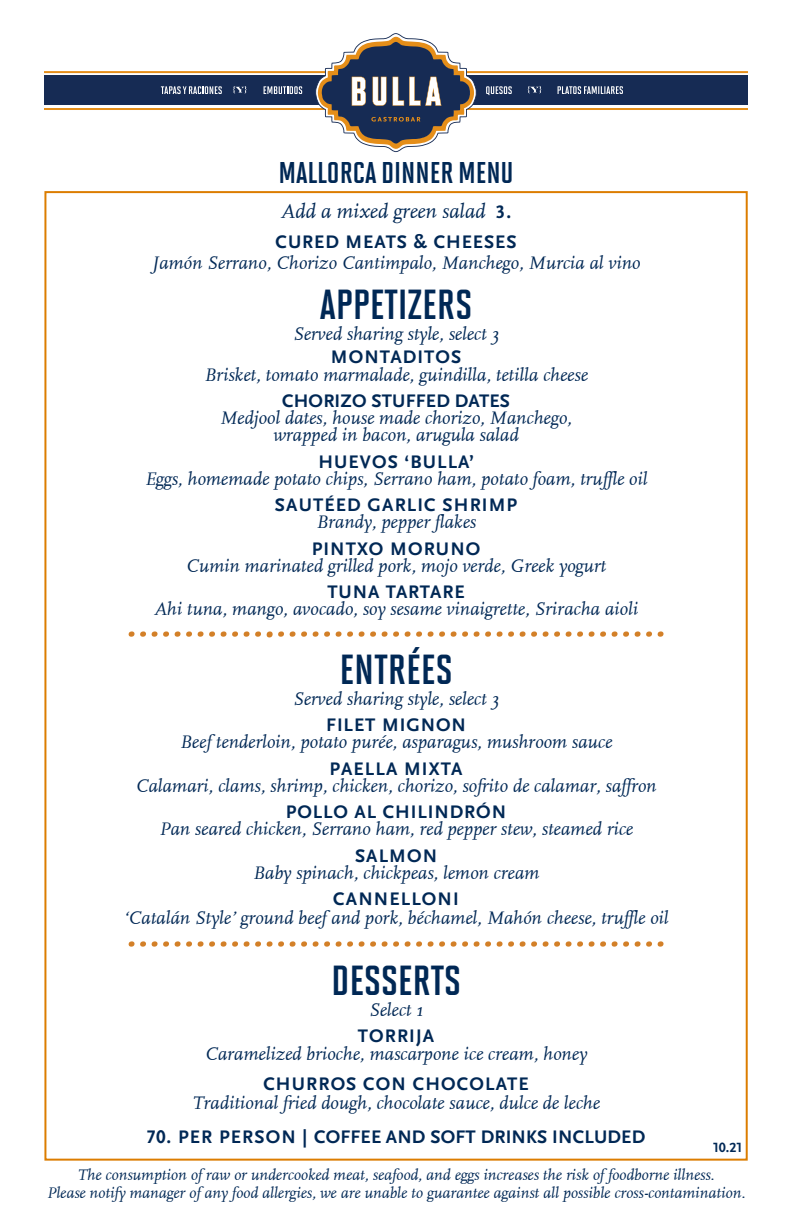
<style>
.page{position:relative;width:792px;height:1224px;background:#fff}
.page>*{position:absolute;margin:0;border:0;box-sizing:border-box;transform-origin:0 0}
.t1{font:42px "Solano Gothic MVB Bd Cap";color:#002855}
.t2{font:30px "Solano Gothic MVB Bd Cap";color:#002855}
.t3{font:italic 21px "FF Scala";color:#002855}
.t4{font:italic 19px/17.2px "FF Scala";color:#002855;text-align:center}
.t5{font:700 19px "Scala Sans OT";letter-spacing:.05em;color:#002855}
.t6{font:700 19px "Scala Sans OT";letter-spacing:.01em;color:#002855}
.t7{font:italic 16px/18px "FF Scala";color:#002855;text-align:center}
.t8{font:700 14px "Scala Sans OT";color:#002855}
.s1{font-family:"Scala Sans OT";font-weight:700;font-style:normal;font-size:19px}
</style>
<div class="page">
<div style="left:44px;top:76px;width:704px;height:29px;background:#162b54"></div>
<svg style="left:486px;top:86px;width:26px;height:9px"></svg>
<svg style="left:528px;top:86px;width:13px;height:7px"></svg>
<svg style="left:558px;top:86px;width:65px;height:8px"></svg>
<svg style="left:161px;top:86px;width:61px;height:8px"></svg>
<svg style="left:233px;top:86px;width:14px;height:7px"></svg>
<svg style="left:264px;top:86px;width:38px;height:8px"></svg>
<hr style="left:44px;top:71px;width:704px;height:2px;background:#e58e19">
<hr style="left:44px;top:108px;width:704px;height:2px;background:#e58e19">
<svg style="left:314px;top:33px;width:163px;height:119px"></svg>
<svg style="left:129px;top:631px;width:17px;height:6px"></svg>
<svg style="left:152px;top:631px;width:17px;height:6px"></svg>
<svg style="left:175px;top:631px;width:17px;height:6px"></svg>
<svg style="left:198px;top:631px;width:17px;height:6px"></svg>
<svg style="left:221px;top:631px;width:17px;height:6px"></svg>
<svg style="left:244px;top:631px;width:17px;height:6px"></svg>
<svg style="left:267px;top:631px;width:17px;height:6px"></svg>
<svg style="left:290px;top:631px;width:17px;height:6px"></svg>
<svg style="left:313px;top:631px;width:17px;height:6px"></svg>
<svg style="left:336px;top:631px;width:17px;height:6px"></svg>
<svg style="left:359px;top:631px;width:17px;height:6px"></svg>
<svg style="left:382px;top:631px;width:17px;height:6px"></svg>
<svg style="left:405px;top:631px;width:17px;height:6px"></svg>
<svg style="left:428px;top:631px;width:17px;height:6px"></svg>
<svg style="left:451px;top:631px;width:17px;height:6px"></svg>
<svg style="left:474px;top:631px;width:17px;height:6px"></svg>
<svg style="left:497px;top:631px;width:17px;height:6px"></svg>
<svg style="left:520px;top:631px;width:17px;height:6px"></svg>
<svg style="left:543px;top:631px;width:17px;height:6px"></svg>
<svg style="left:566px;top:631px;width:17px;height:6px"></svg>
<svg style="left:589px;top:631px;width:17px;height:6px"></svg>
<svg style="left:612px;top:631px;width:17px;height:6px"></svg>
<svg style="left:635px;top:631px;width:17px;height:6px"></svg>
<svg style="left:658px;top:631px;width:6px;height:6px"></svg>
<svg style="left:129px;top:941px;width:17px;height:6px"></svg>
<svg style="left:152px;top:941px;width:17px;height:6px"></svg>
<svg style="left:175px;top:941px;width:17px;height:6px"></svg>
<svg style="left:198px;top:941px;width:17px;height:6px"></svg>
<svg style="left:221px;top:941px;width:17px;height:6px"></svg>
<svg style="left:244px;top:941px;width:17px;height:6px"></svg>
<svg style="left:267px;top:941px;width:17px;height:6px"></svg>
<svg style="left:290px;top:941px;width:17px;height:6px"></svg>
<svg style="left:313px;top:941px;width:17px;height:6px"></svg>
<svg style="left:336px;top:941px;width:17px;height:6px"></svg>
<svg style="left:359px;top:941px;width:17px;height:6px"></svg>
<svg style="left:382px;top:941px;width:17px;height:6px"></svg>
<svg style="left:405px;top:941px;width:17px;height:6px"></svg>
<svg style="left:428px;top:941px;width:17px;height:6px"></svg>
<svg style="left:451px;top:941px;width:17px;height:6px"></svg>
<svg style="left:474px;top:941px;width:17px;height:6px"></svg>
<svg style="left:497px;top:941px;width:17px;height:6px"></svg>
<svg style="left:520px;top:941px;width:17px;height:6px"></svg>
<svg style="left:543px;top:941px;width:17px;height:6px"></svg>
<svg style="left:566px;top:941px;width:17px;height:6px"></svg>
<svg style="left:589px;top:941px;width:17px;height:6px"></svg>
<svg style="left:612px;top:941px;width:17px;height:6px"></svg>
<svg style="left:635px;top:941px;width:17px;height:6px"></svg>
<svg style="left:658px;top:941px;width:6px;height:6px"></svg>
<p class="t2" style="left:278px;top:156px;width:237px">MALLORCA DINNER MENU</p>
<p class="t3" style="left:281px;top:200px;width:232px">Add a mixed green salad <span class="s1">3.</span></p>
<p class="t5" style="left:276px;top:231px;width:243px">CURED MEATS &amp; CHEESES</p>
<p class="t4" style="left:152px;top:255px;width:490px">Jamón Serrano, Chorizo Cantimpalo, Manchego, Murcia al vino</p>
<p class="t1" style="left:320px;top:281px;width:154px">APPETIZERS</p>
<p class="t4" style="left:293px;top:326px;width:208px">Served sharing style, select 3</p>
<p class="t5" style="left:331px;top:346px;width:132px">MONTADITOS</p>
<p class="t4" style="left:204px;top:366px;width:385px">Brisket, tomato marmalade, guindilla, tetilla cheese</p>
<p class="t6" style="left:282px;top:390px;width:229px">CHORIZO STUFFED DATES</p>
<p class="t4" style="left:220px;top:410px;width:353px">Medjool dates, house made chorizo, Manchego, wrapped in bacon, arugula salad</p>
<p class="t5" style="left:318px;top:451px;width:157px">HUEVOS ‘BULLA’</p>
<p class="t4" style="left:145px;top:471px;width:504px">Eggs, homemade potato chips, Serrano ham, potato foam, truffle oil</p>
<p class="t5" style="left:275px;top:494px;width:244px">SAUTÉED GARLIC SHRIMP</p>
<p class="t4" style="left:316px;top:514px;width:162px">Brandy, pepper flakes</p>
<p class="t5" style="left:312px;top:538px;width:170px">PINTXO MORUNO</p>
<p class="t4" style="left:186px;top:558px;width:422px">Cumin marinated grilled pork, mojo verde, Greek yogurt</p>
<p class="t5" style="left:327px;top:581px;width:139px">TUNA TARTARE</p>
<p class="t4" style="left:154px;top:601px;width:486px">Ahi tuna, mango, avocado, soy sesame vinaigrette, Sriracha aioli</p>
<p class="t1" style="left:340px;top:646px;width:114px">ENTRÉES</p>
<p class="t4" style="left:293px;top:691px;width:208px">Served sharing style, select 3</p>
<p class="t5" style="left:326px;top:714px;width:141px">FILET MIGNON</p>
<p class="t4" style="left:180px;top:734px;width:434px">Beef tenderloin, potato purée, asparagus, mushroom sauce</p>
<p class="t5" style="left:330px;top:758px;width:134px">PAELLA MIXTA</p>
<p class="t4" style="left:136px;top:778px;width:522px">Calamari, clams, shrimp, chicken, chorizo, sofrito de calamar, saffron</p>
<p class="t5" style="left:286px;top:801px;width:222px">POLLO AL CHILINDRÓN</p>
<p class="t4" style="left:159px;top:821px;width:476px">Pan seared chicken, Serrano ham, red pepper stew, steamed rice</p>
<p class="t5" style="left:355px;top:845px;width:84px">SALMON</p>
<p class="t4" style="left:253px;top:865px;width:288px">Baby spinach, chickpeas, lemon cream</p>
<p class="t5" style="left:333px;top:888px;width:127px">CANNELLONI</p>
<p class="t4" style="left:124px;top:910px;width:546px">‘Catalán Style’ ground beef and pork, béchamel, Mahón cheese, truffle oil</p>
<p class="t1" style="left:331px;top:957px;width:131px">DESSERTS</p>
<p class="t4" style="left:369px;top:1002px;width:56px">Select 1</p>
<p class="t5" style="left:358px;top:1026px;width:78px">TORRIJA</p>
<p class="t4" style="left:205px;top:1045px;width:384px">Caramelized brioche, mascarpone ice cream, honey</p>
<p class="t5" style="left:263px;top:1073px;width:267px">CHURROS CON CHOCOLATE</p>
<p class="t4" style="left:192px;top:1095px;width:409px">Traditional fried dough, chocolate sauce, dulce de leche</p>
<p class="t6" style="left:147px;top:1127px;width:500px">70. PER PERSON | COFFEE AND SOFT DRINKS INCLUDED</p>
<p class="t7" style="left:47px;top:1166px;width:700px">The consumption of raw or undercooked meat, seafood, and eggs increases the risk of foodborne illness.<br>Please notify manager of any food allergies, we are unable to guarantee against all possible cross-contamination.</p>
<p class="t8" style="left:713px;top:1140px;width:30px">10.21</p>
</div>
